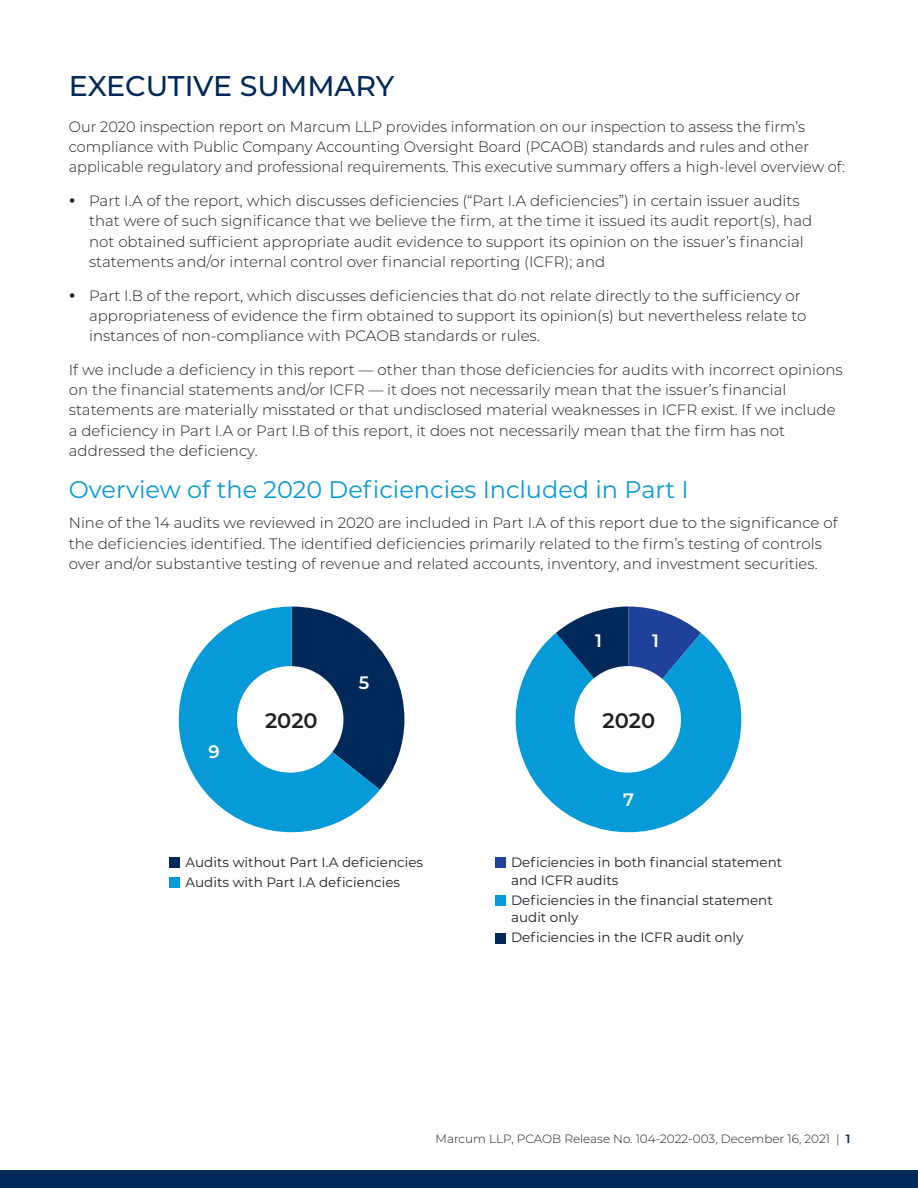
<style>
.page{position:relative;width:918px;height:1188px;background:#fff}
.page>*{position:absolute;margin:0;border:0;box-sizing:border-box;transform-origin:0 0}
.Header_1{font:500 28.5px "Montserrat";letter-spacing:-.005em;color:#002858}
.Header_2{font:24px "Montserrat";color:#069ad9}
.t1{font:600 21px "Montserrat";color:#231f20}
.t2{font:600 18px "Montserrat";color:#fff}
.Body_Copy{font:300 15px/20.2px "Montserrat";color:#231f20}
.t3{font:13.5px/17.2px "Montserrat";color:#231f20}
.t4{font:300 12px "Montserrat";color:#231f20}
.s1{font-weight:600;color:#002858}
</style>
<div class="page">
<div style="left:0;top:1170px;width:918px;height:18px;background:#002858"></div>
<svg style="left:515px;top:633px;width:227px;height:200px;fill:#069ad9"></svg>
<svg style="left:556px;top:607px;width:145px;height:112px;background:#2469a4"></svg>
<svg style="left:380px;top:649px;width:24px;height:141px"></svg>
<svg style="left:178px;top:607px;width:202px;height:226px;fill:#069ad9"></svg>
<div style="left:237px;top:666px;width:107px;height:107px;background:#fff;border-radius:50%"></div>
<div style="left:170px;top:877px;width:10px;height:11px;background:#069ad9"></div>
<div style="left:170px;top:858px;width:10px;height:10px;background:#002858"></div>
<div style="left:495px;top:858px;width:11px;height:10px;background:#20419a"></div>
<div style="left:495px;top:895px;width:11px;height:11px;background:#069ad9"></div>
<div style="left:495px;top:933px;width:11px;height:10px;background:#002858"></div>
<div style="left:574px;top:666px;width:107px;height:107px;background:#fff;border-radius:50%"></div>
<p class="Header_1" style="left:69px;top:66px;width:327px">EXECUTIVE SUMMARY</p>
<p class="Body_Copy" style="left:69px;top:116px;width:778px">Our 2020 inspection report on Marcum LLP provides information on our inspection to assess the firm’s compliance with Public Company Accounting Oversight Board (PCAOB) standards and rules and other applicable regulatory and professional requirements. This executive summary offers a high-level overview of:</p>
<p class="Body_Copy" style="left:89px;top:190px;width:725px">Part I.A of the report, which discusses deficiencies (“Part I.A deficiencies”) in certain issuer audits that were of such significance that we believe the firm, at the time it issued its audit report(s), had not obtained sufficient appropriate audit evidence to support its opinion on the issuer’s financial statements and/or internal control over financial reporting (ICFR); and</p>
<p class="Body_Copy" style="left:89px;top:285px;width:719px">Part I.B of the report, which discusses deficiencies that do not relate directly to the sufficiency or appropriateness of evidence the firm obtained to support its opinion(s) but nevertheless relate to instances of non-compliance with PCAOB standards or rules.</p>
<p class="Body_Copy" style="left:69px;top:359px;width:775px">If we include a deficiency in this report — other than those deficiencies for audits with incorrect opinions on the financial statements and/or ICFR — it does not necessarily mean that the issuer’s financial statements are materially misstated or that undisclosed material weaknesses in ICFR exist. If we include a deficiency in Part I.A or Part I.B of this report, it does not necessarily mean that the firm has not addressed the deficiency.</p>
<p class="Header_2" style="left:69px;top:473px;width:621px">Overview of the 2020 Deficiencies Included in Part I</p>
<p class="Body_Copy" style="left:69px;top:512px;width:770px">Nine of the 14 audits we reviewed in 2020 are included in Part I.A of this report due to the significance of the deficiencies identified. The identified deficiencies primarily related to the firm’s testing of controls over and/or substantive testing of revenue and related accounts, inventory, and investment securities.</p>
<p class="t2" style="left:209px;top:738px;width:13px">9</p>
<p class="t1" style="left:265px;top:706px;width:54px">2020</p>
<p class="t2" style="left:359px;top:670px;width:12px">5</p>
<p class="t2" style="left:595px;top:628px;width:8px">1</p>
<p class="t2" style="left:652px;top:628px;width:8px">1</p>
<p class="t1" style="left:603px;top:706px;width:54px">2020</p>
<p class="t2" style="left:623px;top:787px;width:12px">7</p>
<p class="t3" style="left:186px;top:852px;width:239px;line-height:19.5px">Audits without Part I.A deficiencies<br>Audits with Part I.A deficiencies</p>
<p class="t3" style="left:511px;top:854px;width:273px">Deficiencies in both financial statement and ICFR audits</p>
<p class="t3" style="left:511px;top:891px;width:263px">Deficiencies in the financial statement audit only</p>
<p class="t3" style="left:511px;top:929px;width:234px">Deficiencies in the ICFR audit only</p>
<p class="t4" style="left:436px;top:1130px;width:416px">Marcum LLP, PCAOB Release No. 104-2022-003, December 16, 2021 | <span class="s1">1</span></p>
</div>
